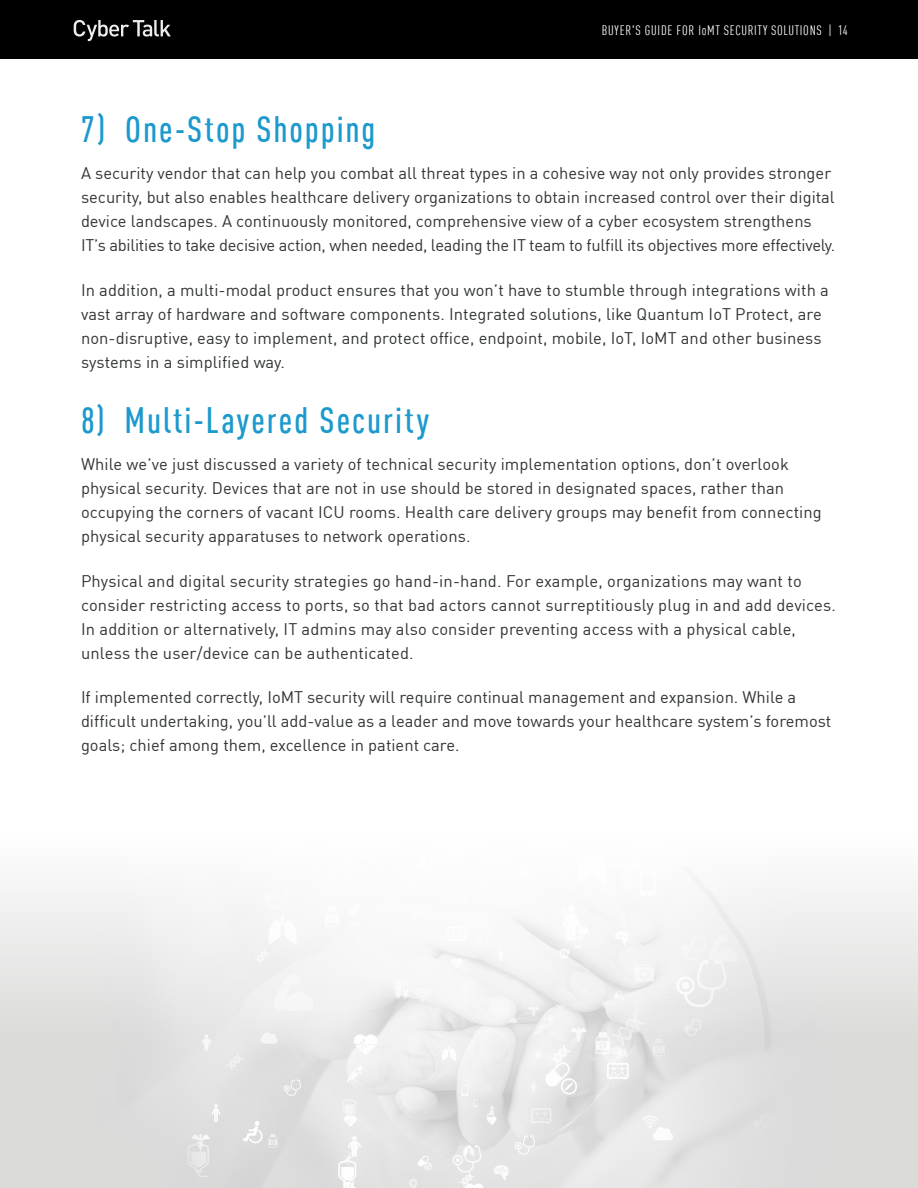
<style>
.page{position:relative;width:918px;height:1188px;background:#fff}
.page>*{position:absolute;margin:0;border:0;box-sizing:border-box;transform-origin:0 0}
.Section_Header{font:500 condensed 36px "DIN Pro";letter-spacing:.055em;color:#1c99cd}
.Body_Copy{font:16.5px/24px "DIN Pro";color:#313434}
.t1{font:condensed 13.5px "DIN Pro";letter-spacing:.05em;color:#fff}
</style>
<div class="page">
<img style="left:0;top:1051px;width:918px;height:137px">
<div style="left:0;top:771px;width:918px;height:280px;background:linear-gradient(to bottom,#fff,#e4e4e3)"></div>
<div style="left:0;top:0;width:918px;height:58px;background:#000"></div>
<svg style="left:74px;top:20px;width:97px;height:21px"></svg>
<p class="t1" style="left:602px;top:21px;width:248px">BUYER'S GUIDE FOR IoMT SECURITY SOLUTIONS | 14</p>
<p class="Section_Header" style="left:81px;top:104px;width:296px">7) One-Stop Shopping</p>
<p class="Body_Copy" style="left:81px;top:160px;width:756px">A security vendor that can help you combat all threat types in a cohesive way not only provides stronger security, but also enables healthcare delivery organizations to obtain increased control over their digital device landscapes. A continuously monitored, comprehensive view of a cyber ecosystem strengthens IT’s abilities to take decisive action, when needed, leading the IT team to fulfill its objectives more effectively.</p>
<p class="Body_Copy" style="left:81px;top:277px;width:750px">In addition, a multi-modal product ensures that you won’t have to stumble through integrations with a vast array of hardware and software components. Integrated solutions, like Quantum IoT Protect, are non-disruptive, easy to implement, and protect office, endpoint, mobile, IoT, IoMT and other business systems in a simplified way.</p>
<p class="Section_Header" style="left:81px;top:395px;width:350px">8) Multi-Layered Security</p>
<p class="Body_Copy" style="left:81px;top:451px;width:742px">While we’ve just discussed a variety of technical security implementation options, don’t overlook physical security. Devices that are not in use should be stored in designated spaces, rather than occupying the corners of vacant ICU rooms. Health care delivery groups may benefit from connecting physical security apparatuses to network operations.</p>
<p class="Body_Copy" style="left:81px;top:568px;width:757px">Physical and digital security strategies go hand-in-hand. For example, organizations may want to consider restricting access to ports, so that bad actors cannot surreptitiously plug in and add devices.<br>In addition or alternatively, IT admins may also consider preventing access with a physical cable, unless the user/device can be authenticated.</p>
<p class="Body_Copy" style="left:81px;top:684px;width:752px">If implemented correctly, IoMT security will require continual management and expansion. While a difficult undertaking, you’ll add-value as a leader and move towards your healthcare system’s foremost goals; chief among them, excellence in patient care.</p>
</div>
